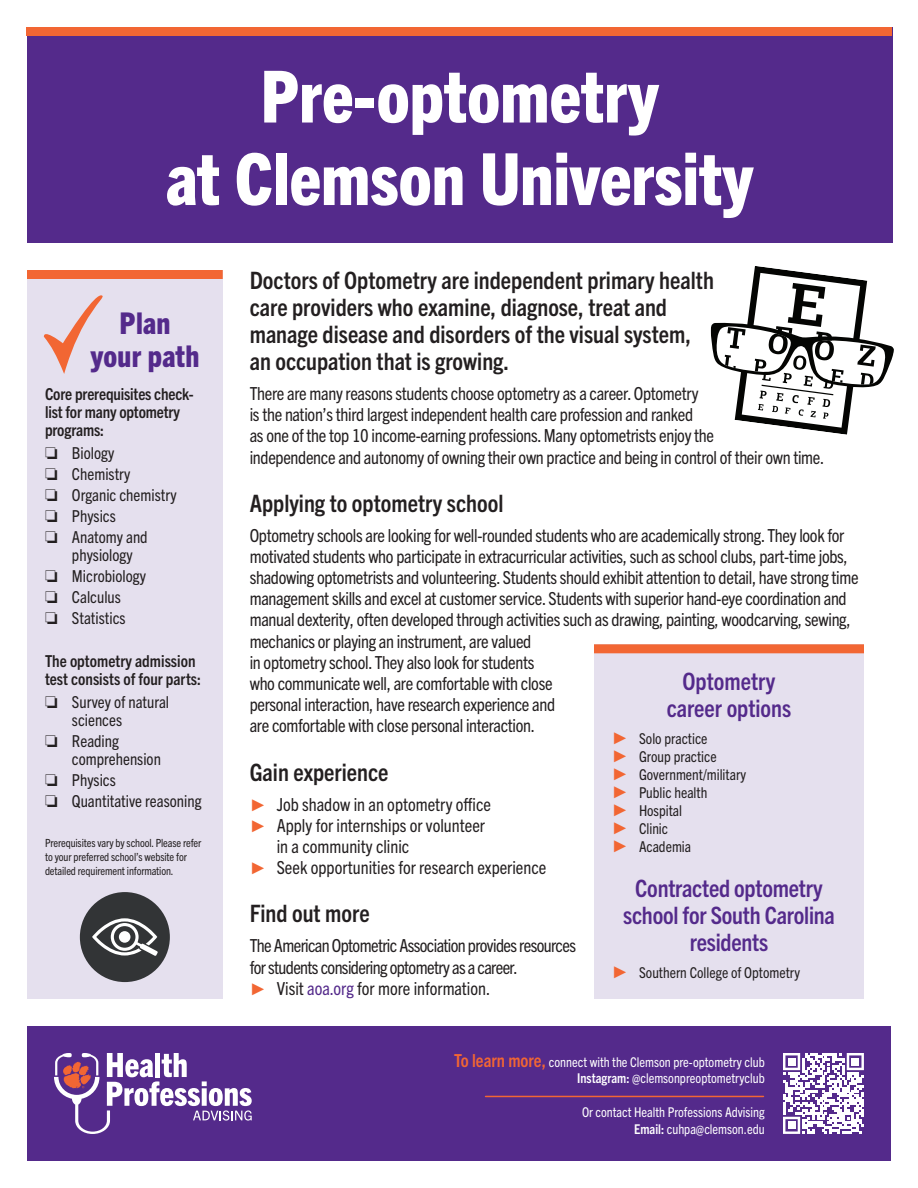
<style>
.page{position:relative;width:918px;height:1188px;background:#fff}
.page>*{position:absolute;margin:0;border:0;box-sizing:border-box;transform-origin:0 0}
.t1{font:800 condensed 72px/82.5px "Trade Gothic Next LT Pro";color:#fff;text-align:center}
.t2{font:800 condensed 30px/33px "Trade Gothic Next LT Pro";letter-spacing:.01em;color:#542a8b;text-align:center}
.t3{font:700 condensed 24px/27.2px "Trade Gothic Next LT Pro";color:#231f20}
.t4{font:700 condensed 24px/27px "Trade Gothic Next LT Pro";letter-spacing:-.01em;color:#542a8b;text-align:center}
.t5{font:condensed 18px/21.1px "Trade Gothic Next LT Pro";letter-spacing:-.015em;color:#231f20}
.t6{font:condensed 18px/21.1px "Trade Gothic Next LT Pro";letter-spacing:-.035em;color:#231f20}
.t7{font:condensed 16.5px/21px "Trade Gothic Next LT Pro";color:#231f20}
.t8{font:700 condensed 16.5px/18px "Trade Gothic Next LT Pro";letter-spacing:-.01em;color:#231f20}
.t9{font:condensed 15px/18px "Trade Gothic Next LT Pro";color:#231f20}
.t10{font:condensed 13.5px/16.2px "Trade Gothic Next LT Pro";color:#fff;text-align:right}
.t11{font:condensed 11.25px/14.2px "Trade Gothic Next LT Pro";letter-spacing:-.01em;color:#231f20}
.s1{font-family:"Arial";font-stretch:normal;font-size:16.8px;color:#f26633}
.s2{color:#542a8b}
.s3{font-weight:700;font-size:18px;color:#f26633}
.s4{font-weight:700}
</style>
<div class="page">
<div style="left:27px;top:270px;width:196px;height:729px;background:#e5e0ee"></div>
<div style="left:27px;top:27px;width:865px;height:216px;background:#542a8b"></div>
<div style="left:27px;top:27px;width:865px;height:9px;background:#f26633"></div>
<svg style="left:44px;top:295px;width:59px;height:79px"></svg>
<div style="left:27px;top:1026px;width:864px;height:135px;background:#542a8b"></div>
<svg style="left:54px;top:1053px;width:198px;height:81px"></svg>
<div style="left:27px;top:270px;width:196px;height:9px;background:#f26633"></div>
<hr style="left:486px;top:1096px;width:277px;height:1px;background:#f26633">
<svg style="left:783px;top:1053px;width:81px;height:81px"></svg>
<div style="left:788px;top:1058px;width:7px;height:7px;background:#fff"></div>
<div style="left:852px;top:1058px;width:7px;height:7px;background:#fff"></div>
<div style="left:788px;top:1122px;width:7px;height:7px;background:#fff"></div>
<svg style="left:710px;top:266px;width:184px;height:169px"></svg>
<div style="left:80px;top:892px;width:90px;height:90px;background:#323436;border-radius:50%"></div>
<svg style="left:92px;top:918px;width:66px;height:38px"></svg>
<div style="left:594px;top:645px;width:270px;height:354px;background:#e5e0ee"></div>
<div style="left:594px;top:644px;width:270px;height:9px;background:#f26633"></div>
<h1 class="t1" style="left:166px;top:51px;width:588px">Pre-optometry<br>at Clemson University</h1>
<h2 class="t2" style="left:91px;top:305px;width:110px">Plan your path</h2>
<p class="t8" style="left:45px;top:384px;width:150px">Core prerequisites check&shy;list for many optometry programs:</p>
<p class="t7" style="left:45px;top:441px;width:133px">❏ Biology<br>❏ Chemistry<br>❏ Organic chemistry ❏ Physics<br>❏ Anatomy and</p>
<p class="t7" style="left:45px;top:543px;width:103px;text-indent:27px">physiology ❏ Microbiology ❏ Calculus<br>❏ Statistics</p>
<p class="t8" style="left:45px;top:651px;width:158px">The optometry admission test consists of four parts:</p>
<p class="t7" style="left:72px;top:692px;width:99px;line-height:18px;text-indent:-27px">❏ Survey of natural sciences</p>
<p class="t7" style="left:72px;top:731px;width:90px;line-height:18px;text-indent:-27px">❏ Reading comprehension</p>
<p class="t7" style="left:45px;top:768px;width:158px">❏ Physics<br>❏ Quantitative reasoning</p>
<p class="t11" style="left:45px;top:835px;width:158px">Prerequisites vary by school. Please refer to your preferred school’s website for detailed requirement information.</p>
<h3 class="t3" style="left:250px;top:265px;width:466px">Doctors of Optometry are independent primary health care providers who examine, diagnose, treat and manage disease and disorders of the visual system, an occupation that is growing.</h3>
<p class="t5" style="left:250px;top:382px;width:576px">There are many reasons students choose optometry as a career. Optometry<br>is the nation’s third largest independent health care profession and ranked<br>as one of the top 10 income-earning professions. Many optometrists enjoy the<br>independence and autonomy of owning their own practice and being in control of their own time.</p>
<h3 class="t3" style="left:250px;top:488px;width:255px">Applying to optometry school</h3>
<p class="t5" style="left:250px;top:524px;width:610px">Optometry schools are looking for well-rounded students who are academically strong. They look for motivated students who participate in extracurricular activities, such as school clubs, part-time jobs, shadowing optometrists and volunteering. Students should exhibit attention to detail, have strong time management skills and excel at customer service. Students with superior hand-eye coordination and manual dexterity, often developed through activities such as drawing, painting, woodcarving, sewing, mechanics or playing an instrument, are valued<br>in optometry school. They also look for students<br>who communicate well, are comfortable with close<br>personal interaction, have research experience and<br>are comfortable with close personal interaction.</p>
<h3 class="t3" style="left:250px;top:757px;width:140px">Gain experience</h3>
<p class="t5" style="left:250px;top:792px;width:243px"><span class="s1">►</span> Job shadow in an optometry office</p>
<p class="t5" style="left:250px;top:814px;width:237px"><span class="s1">►</span> Apply for internships or volunteer</p>
<p class="t5" style="left:277px;top:835px;width:134px">in a community clinic</p>
<p class="t5" style="left:250px;top:856px;width:298px"><span class="s1">►</span> Seek opportunities for research experience</p>
<h3 class="t3" style="left:250px;top:899px;width:121px">Find out more</h3>
<p class="t6" style="left:250px;top:934px;width:328px">The American Optometric Association provides resources for students considering optometry as a career.<br><span class="s1">►</span> Visit <span class="s2">aoa.org</span> for more information.</p>
<h3 class="t4" style="left:667px;top:667px;width:126px">Optometry career options</h3>
<p class="t9" style="left:612px;top:729px;width:136px"><span class="s1">►</span> Solo practice<br><span class="s1">►</span> Group practice<br><span class="s1">►</span> Government/military <span class="s1">►</span> Public health<br><span class="s1">►</span> Hospital<br><span class="s1">►</span> Clinic<br><span class="s1">►</span> Academia</p>
<h3 class="t4" style="left:623px;top:874px;width:213px">Contracted optometry school for South Carolina residents</h3>
<p class="t9" style="left:612px;top:963px;width:190px"><span class="s1">►</span> Southern College of Optometry</p>
<p class="t10" style="left:454px;top:1053px;width:312px"><span class="s3">To learn more,</span> connect with the Clemson pre-optometry club<br><span class="s4">Instagram:</span> @clemsonpreoptometryclub</p>
<p class="t10" style="left:582px;top:1103px;width:184px">Or contact Health Professions Advising<br><span class="s4">Email:</span> cuhpa@clemson.edu</p>
</div>
